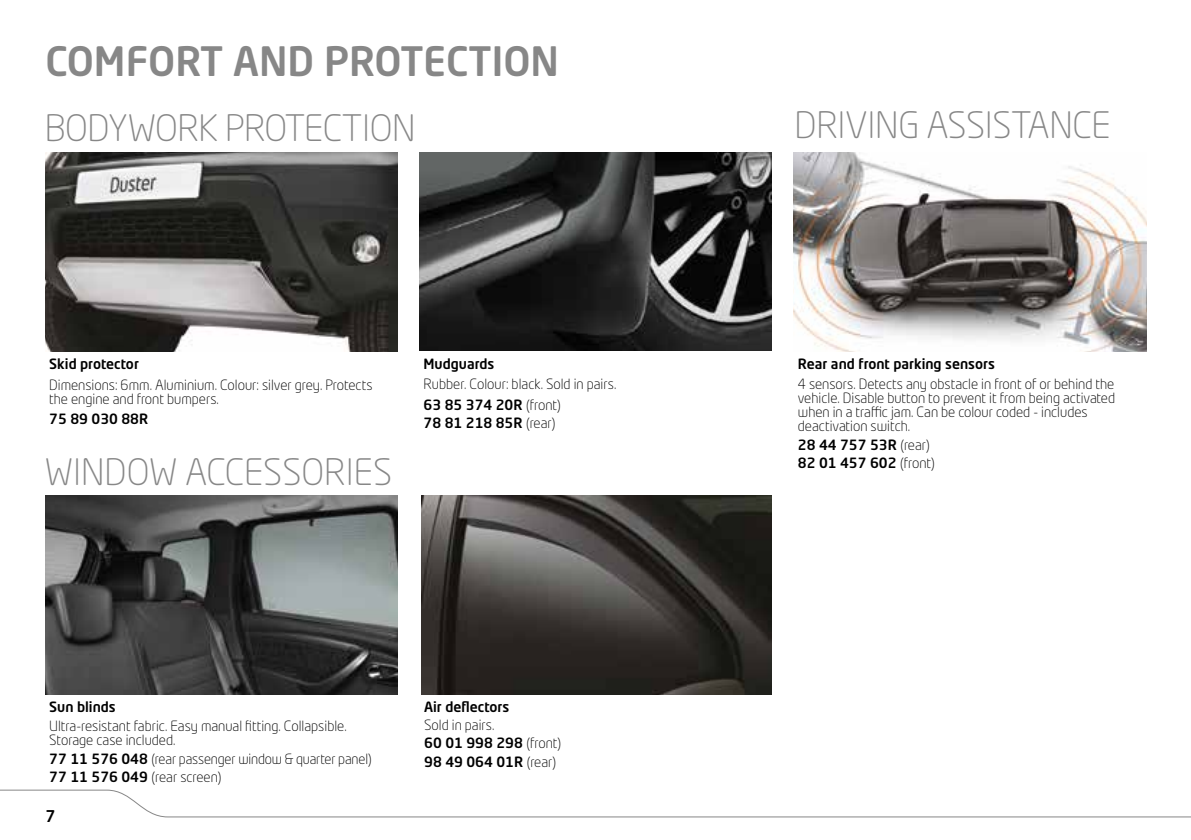
<style>
.page{position:relative;width:1191px;height:840px;background:#fff}
.page>*{position:absolute;margin:0;border:0;box-sizing:border-box;transform-origin:0 0}
.t1{font:500 40px "Neo Tech Dacia";color:#878787}
.t2{font:300 36px "Neo Tech Dacia";letter-spacing:-.01em;color:#878787}
.t3{font:500 16px "Neo Tech Dacia";color:#000}
.t4{font:300 14px/14px "Neo Tech Dacia";color:#000}
.t5{font:500 14px/18.2px "Neo Tech Dacia";color:#000}
.s1{font-weight:500}
.s2{font-weight:300}
</style>
<div class="page">
<svg style="left:0;top:789px;width:1191px;height:28px"></svg>
<img style="left:794px;top:153px;width:352px;height:198px">
<img style="left:45px;top:153px;width:352px;height:198px">
<img style="left:420px;top:152px;width:352px;height:198px">
<img style="left:45px;top:495px;width:352px;height:198px">
<img style="left:421px;top:495px;width:350px;height:198px">
<h1 class="t1" style="left:45px;top:36px;width:515px">COMFORT AND PROTECTION</h1>
<h2 class="t2" style="left:45px;top:106px;width:372px">BODYWORK PROTECTION</h2>
<p class="t5" style="left:49px;top:354px;width:91px">Skid protector</p>
<p class="t4" style="left:49px;top:377px;width:325px">Dimensions: 6mm. Aluminium. Colour: silver grey. Protects the engine and front bumpers.</p>
<p class="t5" style="left:49px;top:409px;width:101px">75 89 030 88R</p>
<h2 class="t2" style="left:45px;top:449px;width:349px">WINDOW ACCESSORIES</h2>
<p class="t5" style="left:423px;top:354px;width:72px">Mudguards</p>
<p class="t4" style="left:423px;top:373px;width:194px;line-height:20.4px">Rubber. Colour: black. Sold in pairs.<br><span class="s1">63 85 374 20R</span> (front)</p>
<p class="t5" style="left:423px;top:413px;width:134px">78 81 218 85R <span class="s2">(rear)</span></p>
<p class="t5" style="left:49px;top:697px;width:68px">Sun blinds</p>
<p class="t4" style="left:49px;top:718px;width:299px">Ultra-resistant fabric. Easy manual fitting. Collapsible.<br>Storage case included.</p>
<p class="t4" style="left:49px;top:749px;width:324px;line-height:18.2px"><span class="s1">77 11 576 048</span> (rear passenger window &amp; quarter panel)<br><span class="s1">77 11 576 049</span> (rear screen)</p>
<p class="t3" style="left:45px;top:805px;width:12px">7</p>
<p class="t5" style="left:424px;top:697px;width:87px">Air deflectors</p>
<p class="t4" style="left:424px;top:715px;width:138px;line-height:18.2px">Sold in pairs.<br><span class="s1">60 01 998 298</span> (front)<br><span class="s1">98 49 064 01R</span> (rear)</p>
<h2 class="t2" style="left:794px;top:103px;width:317px">DRIVING ASSISTANCE</h2>
<p class="t5" style="left:798px;top:354px;width:198px">Rear and front parking sensors</p>
<p class="t4" style="left:798px;top:376px;width:319px">4 sensors. Detects any obstacle in front of or behind the vehicle. Disable button to prevent it from being activated when in a traffic jam. Can be colour coded - includes deactivation switch.</p>
<p class="t5" style="left:798px;top:435px;width:138px">28 44 757 53R <span class="s2">(rear)<br></span>82 01 457 602 <span class="s2">(front)</span></p>
</div>
